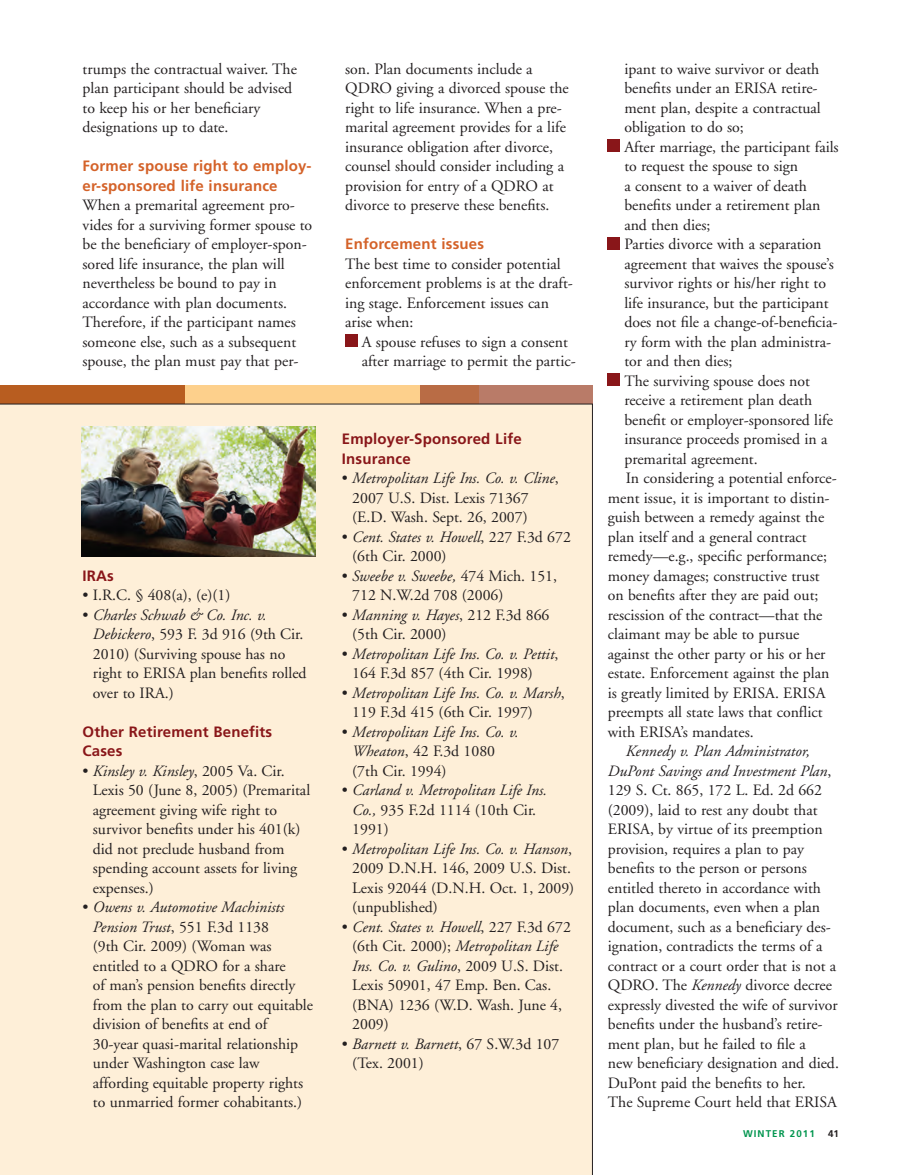
<style>
.page{position:relative;width:905px;height:1175px;background:#fff}
.page>*{position:absolute;margin:0;border:0;box-sizing:border-box;transform-origin:0 0}
.t1{font:15.75px/19.5px "Adobe Garamond";color:#231f20}
.t2{font:italic 15.75px/19.5px "Adobe Garamond";color:#231f20}
.t3{font:700 15px/19.5px "Frutiger LT";letter-spacing:.01em;color:#d46229}
.t4{font:700 15px/19.5px "Frutiger LT";letter-spacing:.01em;color:#891619}
.t5{font:700 9.75px "Frutiger LT";letter-spacing:.11em;color:#00954e}
.t6{font:700 9.75px "Frutiger LT";color:#231f20}
.s1{font-style:italic}
.s2{font-style:normal}
</style>
<div class="page">
<div style="left:345px;top:334px;width:12px;height:12px;background:#891619"></div>
<div style="left:608px;top:374px;width:12px;height:12px;background:#891619"></div>
<div style="left:608px;top:237px;width:12px;height:12px;background:#891619"></div>
<div style="left:608px;top:140px;width:12px;height:12px;background:#891619"></div>
<div style="left:185px;top:386px;width:235px;height:18px;background:#fdd08c"></div>
<div style="left:0;top:386px;width:185px;height:18px;background:#b85d20"></div>
<div style="left:478px;top:386px;width:115px;height:18px;background:#b97b68"></div>
<div style="left:420px;top:386px;width:58px;height:18px;background:#b96c45"></div>
<div style="left:0;top:404px;width:592px;height:770px;background:#feefd8"></div>
<img style="left:81px;top:426px;width:234px;height:131px">
<p class="t1" style="left:82px;top:60px;width:216px">trumps the contractual waiver. The plan participant should be advised to keep his or her beneficiary designations up to date.</p>
<p class="t3" style="left:82px;top:157px;width:230px">Former spouse right to employ&shy;er-sponsored life insurance</p>
<p class="t1" style="left:82px;top:197px;width:231px">When a premarital agreement pro&shy;vides for a surviving former spouse to be the beneficiary of employer-spon&shy;sored life insurance, the plan will nevertheless be bound to pay in accordance with plan documents.<br>Therefore, if the participant names someone else, such as a subsequent spouse, the plan must pay that per-</p>
<p class="t4" style="left:82px;top:567px;width:33px">IRAs</p>
<p class="t1" style="left:82px;top:587px;width:149px">• I.R.C. § 408(a), (e)(1)</p>
<p class="t1" style="left:93px;top:606px;width:215px;text-indent:-10px">• <span class="s1">Charles Schwab &amp; Co. Inc. v.<br>Debickero</span>, 593 F. 3d 916 (9th Cir.<br>2010) (Surviving spouse has no right to ERISA plan benefits rolled over to IRA.)</p>
<p class="t4" style="left:82px;top:723px;width:191px">Other Retirement Benefits<br>Cases</p>
<p class="t1" style="left:93px;top:762px;width:219px;text-indent:-10px">• <span class="s1">Kinsley v. Kinsley</span>, 2005 Va. Cir.<br>Lexis 50 (June 8, 2005) (Premarital agreement giving wife right to survivor benefits under his 401(k) did not preclude husband from spending account assets for living expenses.)</p>
<p class="t1" style="left:93px;top:899px;width:222px;text-indent:-10px">• <span class="s1">Owens v. Automotive Machinists<br>Pension Trust</span>, 551 F.3d 1138<br>(9th Cir. 2009) (Woman was entitled to a QDRO for a share<br>of man’s pension benefits directly from the plan to carry out equitable division of benefits at end of<br>30-year quasi-marital relationship under Washington case law affording equitable property rights to unmarried former cohabitants.)</p>
<p class="t1" style="left:345px;top:60px;width:225px">son. Plan documents include a QDRO giving a divorced spouse the right to life insurance. When a pre&shy;marital agreement provides for a life insurance obligation after divorce, counsel should consider including a provision for entry of a QDRO at divorce to preserve these benefits.</p>
<p class="t3" style="left:345px;top:235px;width:140px">Enforcement issues</p>
<p class="t1" style="left:345px;top:255px;width:229px">The best time to consider potential enforcement problems is at the draft&shy;ing stage. Enforcement issues can arise when:</p>
<p class="t1" style="left:362px;top:333px;width:216px">A spouse refuses to sign a consent after marriage to permit the partic-</p>
<p class="t4" style="left:342px;top:430px;width:181px">Employer-Sponsored Life<br>Insurance</p>
<p class="t1" style="left:352px;top:470px;width:208px;text-indent:-10px">• <span class="s1">Metropolitan Life Ins. Co. v. Cline</span>,<br>2007 U.S. Dist. Lexis 71367 (E.D. Wash. Sept. 26, 2007)</p>
<p class="t1" style="left:352px;top:528px;width:220px;text-indent:-10px">• <span class="s1">Cent. States v. Howell</span>, 227 F.3d 672 (6th Cir. 2000)</p>
<p class="t1" style="left:352px;top:567px;width:206px;text-indent:-10px">• <span class="s1">Sweebe v. Sweebe,</span> 474 Mich. 151,<br>712 N.W.2d 708 (2006)</p>
<p class="t1" style="left:352px;top:606px;width:199px;text-indent:-10px">• <span class="s1">Manning v. Hayes</span>, 212 F.3d 866 (5th Cir. 2000)</p>
<p class="t2" style="left:352px;top:645px;width:208px;text-indent:-10px"><span class="s2">•</span> Metropolitan Life Ins. Co. v. Pettit<span class="s2">,<br>164 F.3d 857 (4th Cir. 1998)</span></p>
<p class="t2" style="left:352px;top:684px;width:214px;text-indent:-10px"><span class="s2">•</span> Metropolitan Life Ins. Co. v. Marsh<span class="s2">,<br>119 F.3d 415 (6th Cir. 1997)</span></p>
<p class="t2" style="left:352px;top:723px;width:168px;text-indent:-10px"><span class="s2">•</span> Metropolitan Life Ins. Co. v.<br>Wheaton<span class="s2">, 42 F.3d 1080 (7th Cir. 1994)</span></p>
<p class="t2" style="left:352px;top:782px;width:196px;text-indent:-10px"><span class="s2">•</span> Carland v. Metropolitan Life Ins.<br>Co., <span class="s2">935 F.2d 1114 (10th Cir.<br>1991)</span></p>
<p class="t1" style="left:352px;top:840px;width:223px;text-indent:-10px">• <span class="s1">Metropolitan Life Ins. Co. v. Hanson</span>,<br>2009 D.N.H. 146, 2009 U.S. Dist.<br>Lexis 92044 (D.N.H. Oct. 1, 2009) (unpublished)</p>
<p class="t1" style="left:352px;top:918px;width:220px;text-indent:-10px">• <span class="s1">Cent. States v. Howell</span>, 227 F.3d 672 (6th Cit. 2000); <span class="s1">Metropolitan Life<br>Ins. Co. v. Gulino</span>, 2009 U.S. Dist.<br>Lexis 50901, 47 Emp. Ben. Cas. (BNA) 1236 (W.D. Wash. June 4,<br>2009)</p>
<p class="t1" style="left:352px;top:1035px;width:208px;text-indent:-10px">• <span class="s1">Barnett v. Barnett</span>, 67 S.W.3d 107 (Tex. 2001)</p>
<p class="t1" style="left:624px;top:60px;width:196px">ipant to waive survivor or death</p>
<p class="t1" style="left:624px;top:80px;width:195px">benefits under an ERISA retire-</p>
<p class="t1" style="left:624px;top:99px;width:198px">ment plan, despite a contractual</p>
<p class="t1" style="left:624px;top:119px;width:121px">obligation to do so;</p>
<p class="t1" style="left:624px;top:138px;width:216px">After marriage, the participant fails</p>
<p class="t1" style="left:624px;top:158px;width:175px">to request the spouse to sign</p>
<p class="t1" style="left:624px;top:177px;width:184px">a consent to a waiver of death</p>
<p class="t1" style="left:624px;top:197px;width:197px">benefits under a retirement plan</p>
<p class="t1" style="left:624px;top:216px;width:88px">and then dies;</p>
<p class="t1" style="left:624px;top:236px;width:199px">Parties divorce with a separation</p>
<p class="t1" style="left:624px;top:255px;width:211px">agreement that waives the spouse’s</p>
<p class="t1" style="left:624px;top:275px;width:203px">survivor rights or his/her right to</p>
<p class="t1" style="left:624px;top:294px;width:206px">life insurance, but the participant</p>
<p class="t1" style="left:624px;top:314px;width:214px">does not file a change-of-beneficia-</p>
<p class="t1" style="left:624px;top:333px;width:208px">ry form with the plan administra-</p>
<p class="t1" style="left:624px;top:353px;width:110px">tor and then dies;</p>
<p class="t1" style="left:624px;top:372px;width:187px">The surviving spouse does not</p>
<p class="t1" style="left:624px;top:392px;width:189px">receive a retirement plan death</p>
<p class="t1" style="left:624px;top:411px;width:210px">benefit or employer-sponsored life</p>
<p class="t1" style="left:624px;top:431px;width:205px">insurance proceeds promised in a</p>
<p class="t1" style="left:624px;top:450px;width:135px">premarital agreement.</p>
<p class="t1" style="left:626px;top:470px;width:212px">In considering a potential enforce-</p>
<p class="t1" style="left:608px;top:489px;width:223px">ment issue, it is important to distin-</p>
<p class="t1" style="left:608px;top:509px;width:218px">guish between a remedy against the</p>
<p class="t1" style="left:608px;top:528px;width:200px">plan itself and a general contract</p>
<p class="t1" style="left:608px;top:548px;width:221px">remedy—e.g., specific performance;</p>
<p class="t1" style="left:608px;top:567px;width:213px">money damages; constructive trust</p>
<p class="t1" style="left:608px;top:587px;width:212px">on benefits after they are paid out;</p>
<p class="t1" style="left:608px;top:606px;width:216px">rescission of the contract—that the</p>
<p class="t1" style="left:608px;top:626px;width:193px">claimant may be able to pursue</p>
<p class="t1" style="left:608px;top:645px;width:219px">against the other party or his or her</p>
<p class="t1" style="left:608px;top:665px;width:223px">estate. Enforcement against the plan</p>
<p class="t1" style="left:608px;top:684px;width:219px">is greatly limited by ERISA. ERISA</p>
<p class="t1" style="left:608px;top:704px;width:216px">preempts all state laws that conflict</p>
<p class="t1" style="left:608px;top:723px;width:147px">with ERISA’s mandates.</p>
<p class="t1" style="left:608px;top:743px;width:232px;text-indent:18px"><span class="s1">Kennedy v. Plan Administrator, DuPont Savings and Investment Plan</span>, 129 S. Ct. 865, 172 L. Ed. 2d 662 (2009), laid to rest any doubt that ERISA, by virtue of its preemption provision, requires a plan to pay benefits to the person or persons entitled thereto in accordance with plan documents, even when a plan document, such as a beneficiary des&shy;ignation, contradicts the terms of a contract or a court order that is not a QDRO. The <span class="s1">Kennedy</span> divorce decree expressly divested the wife of survivor benefits under the husband’s retire&shy;ment plan, but he failed to file a<br>new beneficiary designation and died.<br>DuPont paid the benefits to her.<br>The Supreme Court held that ERISA</p>
<p class="t5" style="left:743px;top:1130px;width:73px">WINTER 2011</p>
<p class="t6" style="left:828px;top:1130px;width:12px">41</p>
</div>
